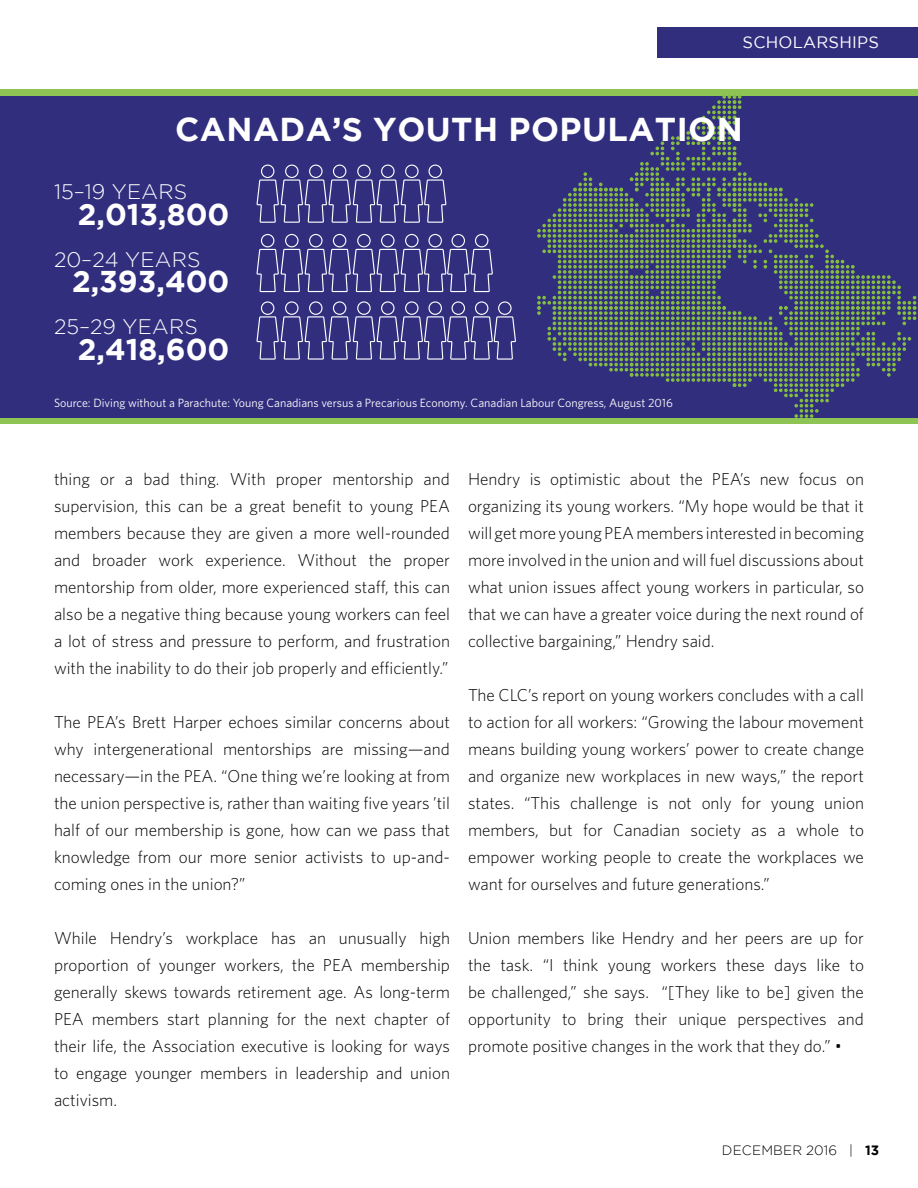
<style>
.page{position:relative;width:918px;height:1188px;background:#fff}
.page>*{position:absolute;margin:0;border:0;box-sizing:border-box;transform-origin:0 0}
.t1{font:700 33px "Gotham";letter-spacing:.015em;color:#fff}
.t2{font:700 30px "Gotham";color:#fff}
.t3{font:300 21px "Gotham";letter-spacing:.015em;color:#fff}
.t4{font:300 17.25px/27px "Whitney";color:#000;text-align:justify}
.t5{font:16.5px "Gotham";letter-spacing:.015em;color:#fff}
.t6{font:300 13.5px "Gotham";letter-spacing:.015em;color:#000}
.t7{font:12px "Whitney";color:#fff}
.s1{font-weight:700}
</style>
<div class="page">
<div style="left:657px;top:27px;width:261px;height:31px;background:#312e7e"></div>
<div style="left:0;top:90px;width:918px;height:333px;background:#312e7e"></div>
<div style="left:0;top:90px;width:918px;height:6px;background:#8ec454"></div>
<div style="left:0;top:418px;width:918px;height:5px;background:#8ec454"></div>
<svg style="left:537px;top:96px;width:381px;height:322px"></svg>
<svg style="left:256px;top:165px;width:190px;height:58px"></svg>
<svg style="left:256px;top:234px;width:237px;height:58px"></svg>
<svg style="left:256px;top:301px;width:260px;height:59px"></svg>
<p class="t5" style="left:743px;top:33px;width:138px">SCHOLARSHIPS</p>
<h1 class="t1" style="left:175px;top:110px;width:569px">CANADA’S YOUTH POPULATION</h1>
<p class="t3" style="left:54px;top:181px;width:135px">15–19 YEARS</p>
<h2 class="t2" style="left:78px;top:197px;width:153px">2,013,800</h2>
<p class="t3" style="left:54px;top:248px;width:148px">20–24 YEARS</p>
<h2 class="t2" style="left:72px;top:264px;width:159px">2,393,400</h2>
<p class="t3" style="left:54px;top:316px;width:145px">25–29 YEARS</p>
<h2 class="t2" style="left:78px;top:332px;width:153px">2,418,600</h2>
<p class="t7" style="left:54px;top:396px;width:620px">Source: Diving without a Parachute: Young Canadians versus a Precarious Economy. Canadian Labour Congress, August 2016</p>
<p class="t4" style="left:54px;top:465px;width:398px">thing or a bad thing. With proper mentorship and supervision, this can be a great benefit to young PEA members because they are given a more well-rounded and broader work experience. Without the proper mentorship from older, more experienced staff, this can also be a negative thing because young workers can feel a lot of stress and pressure to perform, and frustration with the inability to do their job properly and efficiently.”</p>
<p class="t4" style="left:54px;top:708px;width:398px">The PEA’s Brett Harper echoes similar concerns about why intergenerational mentorships are missing—and necessary—in the PEA. “One thing we’re looking at from the union perspective is, rather than waiting five years ’til half of our membership is gone, how can we pass that knowledge from our more senior activists to up-and&shy;coming ones in the union?”</p>
<p class="t4" style="left:54px;top:924px;width:398px">While Hendry’s workplace has an unusually high proportion of younger workers, the PEA membership generally skews towards retirement age. As long-term PEA members start planning for the next chapter of their life, the Association executive is looking for ways to engage younger members in leadership and union activism.</p>
<p class="t4" style="left:468px;top:465px;width:398px">Hendry is optimistic about the PEA’s new focus on organizing its young workers. “My hope would be that it will get more young PEA members interested in becoming more involved in the union and will fuel discussions about what union issues affect young workers in particular, so that we can have a greater voice during the next round of collective bargaining,” Hendry said.</p>
<p class="t4" style="left:468px;top:681px;width:398px">The CLC’s report on young workers concludes with a call to action for all workers: “Growing the labour movement means building young workers’ power to create change and organize new workplaces in new ways,” the report states. “This challenge is not only for young union members, but for Canadian society as a whole to empower working people to create the workplaces we want for ourselves and future generations.”</p>
<p class="t4" style="left:468px;top:924px;width:397px">Union members like Hendry and her peers are up for the task. “I think young workers these days like to be challenged,” she says. “[They like to be] given the opportunity to bring their unique perspectives and promote positive changes in the work that they do.” •</p>
<p class="t6" style="left:722px;top:1143px;width:159px">DECEMBER 2016 | <span class="s1">13</span></p>
</div>
